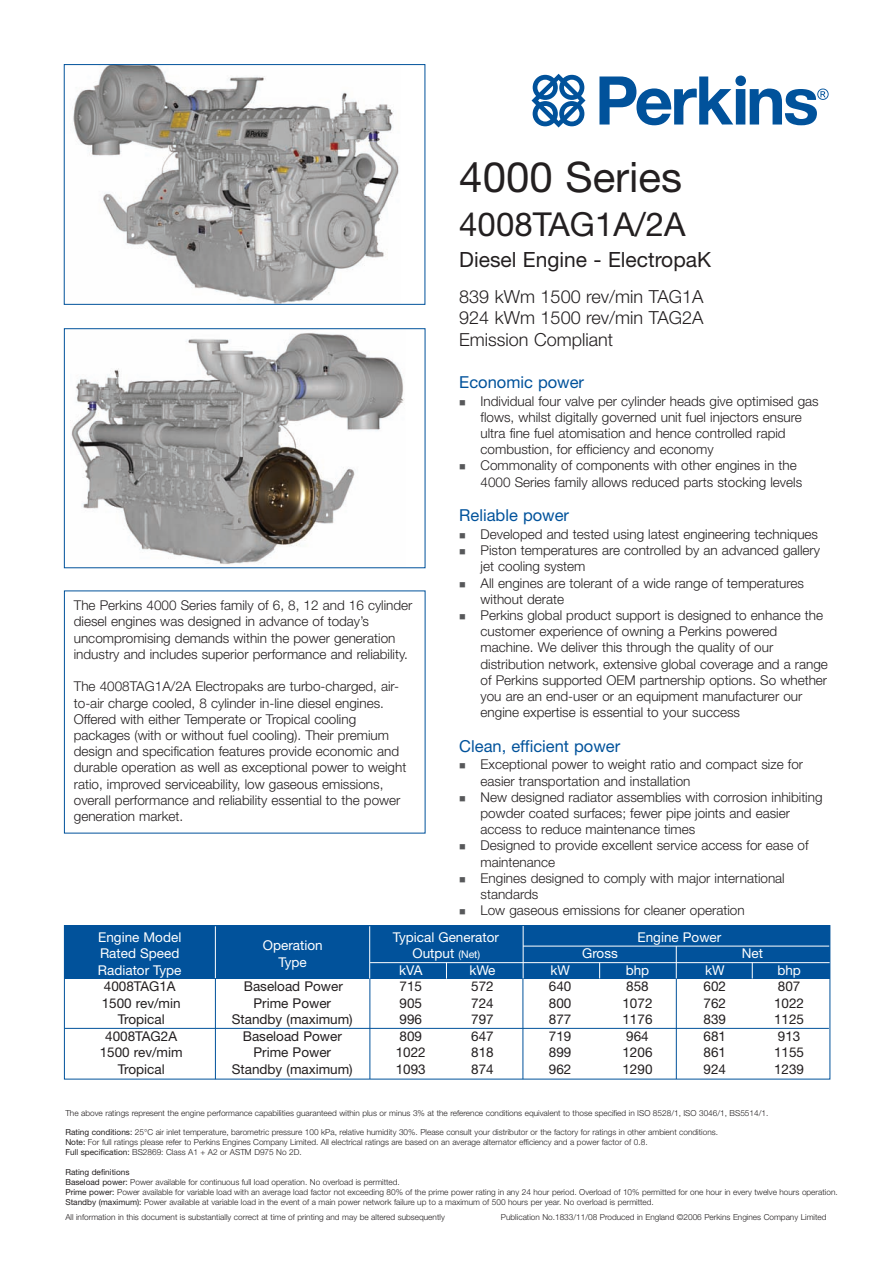
<style>
.page{position:relative;width:893px;height:1263px;background:#fff}
.page>*{position:absolute;margin:0;border:0;box-sizing:border-box;transform-origin:0 0}
.t1{font:42px "Helvetica Neue";color:#231f20}
.t2{font:33px "Helvetica Neue";color:#231f20}
.t3{font:21px "Helvetica Neue";color:#231f20}
.t4{font:300 18px/21.6px "Helvetica Neue";color:#231f20;text-align:justify}
.t5{font:16.5px "Helvetica Neue";color:#01529b}
.t6{font:300 13.5px/16.2px "Helvetica Neue";color:#231f20}
.t7{font:13.5px "Helvetica Neue";color:#231f20}
.t8{font:13.5px/16.5px "Helvetica Neue";color:#fff;text-align:center}
.t9{font:300 8.25px/9.9px "Helvetica Neue";color:#231f20}
.s1{font-size:10.5px}
.s2{font-weight:400}
</style>
<div class="page">
<hr style="left:676px;top:926px;width:1px;height:153px;background:#01529b">
<div style="left:64px;top:925px;width:766px;height:154px;border:1px solid #01529b"></div>
<div style="left:64px;top:926px;width:766px;height:53px;background:#01529b"></div>
<svg style="left:531px;top:74px;width:54px;height:53px"></svg>
<svg style="left:599px;top:76px;width:230px;height:49px"></svg>
<img style="left:72px;top:66px;width:327px;height:237px">
<div style="left:64px;top:64px;width:361px;height:241px;border:1px solid #01529b"></div>
<img style="left:70px;top:333px;width:334px;height:231px">
<div style="left:64px;top:328px;width:361px;height:240px;border:1px solid #01529b"></div>
<hr style="left:369px;top:926px;width:1px;height:153px;background:#01529b">
<hr style="left:523px;top:926px;width:1px;height:153px;background:#01529b">
<hr style="left:215px;top:926px;width:1px;height:153px;background:#01529b">
<hr style="left:676px;top:946px;width:1px;height:32px;background:#fff">
<hr style="left:523px;top:926px;width:1px;height:52px;background:#fff">
<hr style="left:369px;top:926px;width:1px;height:52px;background:#fff">
<hr style="left:215px;top:926px;width:1px;height:52px;background:#fff">
<svg style="left:446px;top:963px;width:1px;height:16px"></svg>
<svg style="left:599px;top:963px;width:1px;height:15px"></svg>
<svg style="left:752px;top:963px;width:1px;height:15px"></svg>
<hr style="left:370px;top:962px;width:460px;height:1px;background:#fff">
<hr style="left:523px;top:946px;width:306px;height:1px;background:#fff">
<hr style="left:65px;top:1028px;width:764px;height:1px;background:#01529b">
<p class="t6" style="left:74px;top:599px;width:340px">The Perkins 4000 Series family of 6, 8, 12 and 16 cylinder diesel engines was designed in advance of today’s uncompromising demands within the power generation industry and includes superior performance and reliability.</p>
<p class="t6" style="left:74px;top:680px;width:334px">The 4008TAG1A/2A Electropaks are turbo-charged, air&shy;to-air charge cooled, 8 cylinder in-line diesel engines.<br>Offered with either Temperate or Tropical cooling packages (with or without fuel cooling). Their premium design and specification features provide economic and durable operation as well as exceptional power to weight ratio, improved serviceability, low gaseous emissions, overall performance and reliability essential to the power generation market.</p>
<h1 class="t1" style="left:459px;top:162px;width:224px">4000 Series</h1>
<h2 class="t2" style="left:459px;top:212px;width:228px">4008TAG1A/2A</h2>
<h3 class="t3" style="left:459px;top:252px;width:253px">Diesel Engine - ElectropaK</h3>
<h3 class="t4" style="left:459px;top:287px;width:246px">839 kWm 1500 rev/min TAG1A 924 kWm 1500 rev/min TAG2A Emission Compliant</h3>
<p class="t5" style="left:459px;top:376px;width:126px">Economic power</p>
<p class="t6" style="left:481px;top:394px;width:340px">Individual four valve per cylinder heads give optimised gas flows, whilst digitally governed unit fuel injectors ensure ultra fine fuel atomisation and hence controlled rapid combustion, for efficiency and economy<br>Commonality of components with other engines in the 4000 Series family allows reduced parts stocking levels</p>
<p class="t5" style="left:459px;top:509px;width:111px">Reliable power</p>
<p class="t6" style="left:481px;top:527px;width:349px">Developed and tested using latest engineering techniques Piston temperatures are controlled by an advanced gallery jet cooling system<br>All engines are tolerant of a wide range of temperatures without derate<br>Perkins global product support is designed to enhance the customer experience of owning a Perkins powered machine. We deliver this through the quality of our distribution network, extensive global coverage and a range of Perkins supported OEM partnership options. So whether you are an end-user or an equipment manufacturer our engine expertise is essential to your success</p>
<p class="t5" style="left:459px;top:740px;width:162px">Clean, efficient power</p>
<p class="t6" style="left:481px;top:758px;width:343px">Exceptional power to weight ratio and compact size for easier transportation and installation<br>New designed radiator assemblies with corrosion inhibiting powder coated surfaces; fewer pipe joints and easier access to reduce maintenance times<br>Designed to provide excellent service access for ease of maintenance<br>Engines designed to comply with major international standards<br>Low gaseous emissions for cleaner operation</p>
<p class="t8" style="left:98px;top:930px;width:85px">Engine Model</p>
<p class="t8" style="left:393px;top:930px;width:108px">Typical Generator</p>
<p class="t8" style="left:637px;top:930px;width:85px">Engine Power</p>
<p class="t8" style="left:100px;top:947px;width:81px">Rated Speed</p>
<p class="t8" style="left:412px;top:947px;width:69px">Output <span class="s1">(Net)</span></p>
<p class="t8" style="left:582px;top:947px;width:37px">Gross</p>
<p class="t8" style="left:742px;top:947px;width:23px">Net</p>
<p class="t8" style="left:98px;top:963px;width:85px">Radiator Type</p>
<p class="t8" style="left:399px;top:963px;width:25px">kVA</p>
<p class="t8" style="left:470px;top:963px;width:27px">kWe</p>
<p class="t8" style="left:550px;top:963px;width:21px">kW</p>
<p class="t8" style="left:626px;top:963px;width:25px">bhp</p>
<p class="t8" style="left:705px;top:963px;width:21px">kW</p>
<p class="t8" style="left:777px;top:963px;width:25px">bhp</p>
<p class="t7" style="left:104px;top:982px;width:73px">4008TAG1A</p>
<p class="t7" style="left:244px;top:982px;width:101px">Baseload Power</p>
<p class="t7" style="left:400px;top:982px;width:24px">715</p>
<p class="t7" style="left:471px;top:982px;width:24px">572</p>
<p class="t7" style="left:549px;top:982px;width:24px">640</p>
<p class="t7" style="left:626px;top:982px;width:24px">858</p>
<p class="t7" style="left:703px;top:982px;width:24px">602</p>
<p class="t7" style="left:778px;top:982px;width:24px">807</p>
<p class="t7" style="left:102px;top:998px;width:80px">1500 rev/min</p>
<p class="t7" style="left:254px;top:998px;width:79px">Prime Power</p>
<p class="t7" style="left:400px;top:998px;width:24px">905</p>
<p class="t7" style="left:471px;top:998px;width:24px">724</p>
<p class="t7" style="left:549px;top:998px;width:24px">800</p>
<p class="t7" style="left:622px;top:998px;width:32px">1072</p>
<p class="t7" style="left:703px;top:998px;width:24px">762</p>
<p class="t7" style="left:774px;top:998px;width:32px">1022</p>
<p class="t7" style="left:118px;top:1015px;width:49px">Tropical</p>
<p class="t7" style="left:232px;top:1015px;width:122px">Standby (maximum)</p>
<p class="t7" style="left:400px;top:1015px;width:24px">996</p>
<p class="t7" style="left:471px;top:1015px;width:24px">797</p>
<p class="t7" style="left:549px;top:1015px;width:24px">877</p>
<p class="t7" style="left:622px;top:1015px;width:32px">1176</p>
<p class="t7" style="left:703px;top:1015px;width:24px">839</p>
<p class="t7" style="left:774px;top:1015px;width:32px">1125</p>
<p class="t7" style="left:105px;top:1031px;width:73px">4008TAG2A</p>
<p class="t7" style="left:243px;top:1031px;width:101px">Baseload Power</p>
<p class="t7" style="left:400px;top:1031px;width:24px">809</p>
<p class="t7" style="left:471px;top:1031px;width:24px">647</p>
<p class="t7" style="left:549px;top:1031px;width:24px">719</p>
<p class="t7" style="left:626px;top:1031px;width:24px">964</p>
<p class="t7" style="left:703px;top:1031px;width:24px">681</p>
<p class="t7" style="left:778px;top:1031px;width:24px">913</p>
<p class="t7" style="left:100px;top:1048px;width:84px">1500 rev/mim</p>
<p class="t7" style="left:254px;top:1048px;width:79px">Prime Power</p>
<p class="t7" style="left:396px;top:1048px;width:32px">1022</p>
<p class="t7" style="left:471px;top:1048px;width:24px">818</p>
<p class="t7" style="left:549px;top:1048px;width:24px">899</p>
<p class="t7" style="left:622px;top:1048px;width:32px">1206</p>
<p class="t7" style="left:703px;top:1048px;width:24px">861</p>
<p class="t7" style="left:774px;top:1048px;width:32px">1155</p>
<p class="t7" style="left:118px;top:1064px;width:49px">Tropical</p>
<p class="t7" style="left:232px;top:1064px;width:122px">Standby (maximum)</p>
<p class="t7" style="left:396px;top:1064px;width:32px">1093</p>
<p class="t7" style="left:471px;top:1064px;width:24px">874</p>
<p class="t7" style="left:549px;top:1064px;width:24px">962</p>
<p class="t7" style="left:622px;top:1064px;width:32px">1290</p>
<p class="t7" style="left:703px;top:1064px;width:24px">924</p>
<p class="t7" style="left:774px;top:1064px;width:32px">1239</p>
<p class="t8" style="left:263px;top:938px;width:61px">Operation<br>Type</p>
<p class="t9" style="left:65px;top:1108px;width:704px">The above ratings represent the engine performance capabilities guaranteed within plus or minus 3% at the reference conditions equivalent to those specified in ISO 8528/1, ISO 3046/1, BS5514/1.</p>
<p class="t9" style="left:65px;top:1128px;width:654px"><span class="s2">Rating conditions:</span> 25°C air inlet temperature, barometric pressure 100 kPa, relative humidity 30%. Please consult your distributor or the factory for ratings in other ambient conditions.<br><span class="s2">Note:</span> For full ratings please refer to Perkins Engines Company Limited. All electrical ratings are based on an average alternator efficiency and a power factor of 0.8.<br><span class="s2">Full specification:</span> BS2869: Class A1 + A2 or ASTM D975 No 2D.</p>
<p class="t9" style="left:65px;top:1168px;width:774px"><span class="s2">Rating definitions<br>Baseload power:</span> Power available for continuous full load operation. No overload is permitted.<br><span class="s2">Prime power:</span> Power available for variable load with an average load factor not exceeding 80% of the prime power rating in any 24 hour period. Overload of 10% permitted for one hour in every twelve hours operation.<br><span class="s2">Standby (maximum):</span> Power available at variable load in the event of a main power network failure up to a maximum of 500 hours per year. No overload is permitted.</p>
<p class="t9" style="left:65px;top:1213px;width:381px">All information in this document is substantially correct at time of printing and may be altered subsequently</p>
<p class="t9" style="left:501px;top:1213px;width:327px">Publication No.1833/11/08 Produced in England ©2006 Perkins Engines Company Limited</p>
</div>
